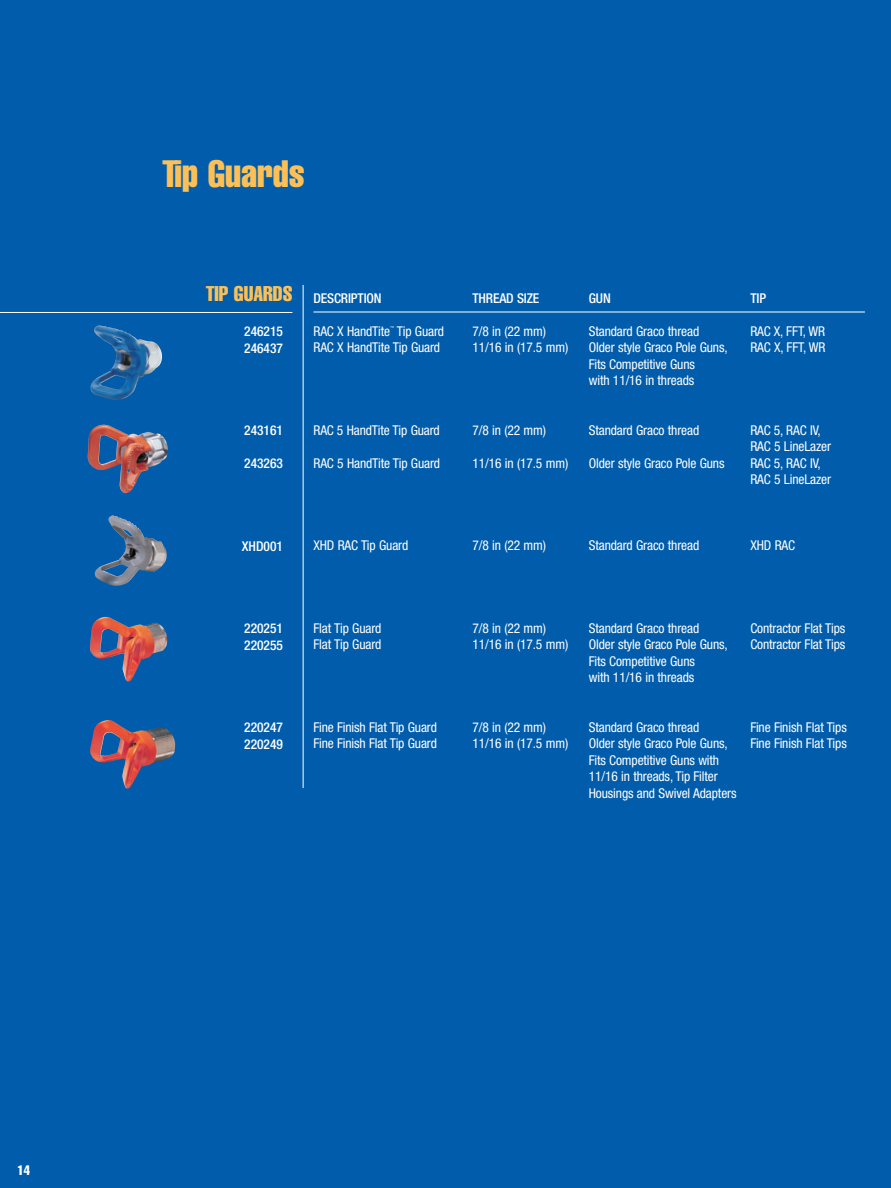
<style>
.page{position:relative;width:891px;height:1188px;background:#015dab}
.page>*{position:absolute;margin:0;border:0;box-sizing:border-box;transform-origin:0 0}
.t1{font:37.5px "Helvetica LT Std Comp";color:#fdc056}
.t2{font:21px "Helvetica LT Std Comp";color:#fdc056}
.t3{font:condensed 13.5px/16.5px "Helvetica Neue LT Std";letter-spacing:-.01em;color:#fff}
.t4{font:500 condensed 13.5px/16.5px "Helvetica Neue LT Std";color:#fff}
.t5{font:13.5px "Helvetica LT Std Comp";color:#fff}
.t6{font:condensed 4.05px "Helvetica Neue LT Std";color:#fff}
</style>
<div class="page">
<hr style="left:0;top:312px;width:292px;height:1px;background:#fff">
<hr style="left:303px;top:285px;width:1px;height:503px;background:#fff">
<hr style="left:313px;top:312px;width:552px;height:1px;background:#fff">
<img style="left:90px;top:325px;width:72px;height:75px">
<img style="left:87px;top:424px;width:81px;height:70px">
<img style="left:90px;top:616px;width:78px;height:66px">
<img style="left:90px;top:720px;width:85px;height:69px">
<img style="left:108px;top:515px;width:50px;height:26px">
<h1 class="t1" style="left:162px;top:160px;width:144px">Tip Guards</h1>
<h2 class="t2" style="left:206px;top:286px;width:88px">TIP GUARDS</h2>
<p class="t4" style="left:244px;top:324px;width:40px">246215<br>246437</p>
<p class="t4" style="left:244px;top:423px;width:40px">243161</p>
<p class="t4" style="left:244px;top:456px;width:40px">243263</p>
<p class="t4" style="left:313px;top:291px;width:70px">DESCRIPTION</p>
<p class="t4" style="left:472px;top:291px;width:69px">THREAD SIZE</p>
<p class="t4" style="left:589px;top:291px;width:23px">GUN</p>
<p class="t4" style="left:750px;top:291px;width:17px">TIP</p>
<p class="t3" style="left:313px;top:324px;width:78px">RAC X HandTite</p>
<p class="t6" style="left:390px;top:326px;width:6px">™</p>
<p class="t3" style="left:397px;top:324px;width:49px">Tip Guard</p>
<p class="t3" style="left:472px;top:324px;width:75px">7/8 in (22 mm)</p>
<p class="t3" style="left:589px;top:324px;width:112px">Standard Graco thread</p>
<p class="t3" style="left:750px;top:324px;width:76px">RAC X, FFT, WR</p>
<p class="t3" style="left:313px;top:340px;width:128px">RAC X HandTite Tip Guard</p>
<p class="t3" style="left:472px;top:340px;width:97px">11/16 in (17.5 mm)</p>
<p class="t3" style="left:589px;top:340px;width:140px">Older style Graco Pole Guns,</p>
<p class="t3" style="left:750px;top:340px;width:76px">RAC X, FFT, WR</p>
<p class="t3" style="left:589px;top:357px;width:108px">Fits Competitive Guns with 11/16 in threads</p>
<p class="t3" style="left:313px;top:423px;width:128px">RAC 5 HandTite Tip Guard</p>
<p class="t3" style="left:472px;top:423px;width:75px">7/8 in (22 mm)</p>
<p class="t3" style="left:589px;top:423px;width:112px">Standard Graco thread</p>
<p class="t3" style="left:750px;top:423px;width:82px">RAC 5, RAC IV,<br>RAC 5 LineLazer</p>
<p class="t3" style="left:313px;top:456px;width:128px">RAC 5 HandTite Tip Guard</p>
<p class="t3" style="left:472px;top:456px;width:97px">11/16 in (17.5 mm)</p>
<p class="t3" style="left:589px;top:456px;width:137px">Older style Graco Pole Guns</p>
<p class="t3" style="left:750px;top:456px;width:82px">RAC 5, RAC IV,<br>RAC 5 LineLazer</p>
<p class="t4" style="left:242px;top:539px;width:43px">XHD001</p>
<p class="t3" style="left:313px;top:538px;width:96px">XHD RAC Tip Guard</p>
<p class="t3" style="left:472px;top:538px;width:75px">7/8 in (22 mm)</p>
<p class="t3" style="left:589px;top:538px;width:112px">Standard Graco thread</p>
<p class="t3" style="left:750px;top:538px;width:46px">XHD RAC</p>
<p class="t4" style="left:244px;top:621px;width:40px">220251<br>220255</p>
<p class="t4" style="left:244px;top:720px;width:40px">220247<br>220249</p>
<p class="t3" style="left:313px;top:621px;width:70px">Flat Tip Guard</p>
<p class="t3" style="left:472px;top:621px;width:75px">7/8 in (22 mm)</p>
<p class="t3" style="left:589px;top:621px;width:112px">Standard Graco thread</p>
<p class="t3" style="left:750px;top:621px;width:96px">Contractor Flat Tips</p>
<p class="t3" style="left:313px;top:637px;width:70px">Flat Tip Guard</p>
<p class="t3" style="left:472px;top:637px;width:97px">11/16 in (17.5 mm)</p>
<p class="t3" style="left:589px;top:637px;width:140px">Older style Graco Pole Guns,</p>
<p class="t3" style="left:750px;top:637px;width:96px">Contractor Flat Tips</p>
<p class="t3" style="left:589px;top:654px;width:108px">Fits Competitive Guns with 11/16 in threads</p>
<p class="t3" style="left:313px;top:720px;width:125px">Fine Finish Flat Tip Guard</p>
<p class="t3" style="left:472px;top:720px;width:75px">7/8 in (22 mm)</p>
<p class="t3" style="left:589px;top:720px;width:112px">Standard Graco thread</p>
<p class="t3" style="left:750px;top:720px;width:98px">Fine Finish Flat Tips</p>
<p class="t3" style="left:313px;top:736px;width:125px">Fine Finish Flat Tip Guard</p>
<p class="t3" style="left:472px;top:736px;width:97px">11/16 in (17.5 mm)</p>
<p class="t3" style="left:589px;top:736px;width:140px">Older style Graco Pole Guns,</p>
<p class="t3" style="left:750px;top:736px;width:98px">Fine Finish Flat Tips</p>
<p class="t3" style="left:589px;top:753px;width:149px">Fits Competitive Guns with<br>11/16 in threads, Tip Filter<br>Housings and Swivel Adapters</p>
<p class="t5" style="left:17px;top:1166px;width:14px">14</p>
</div>
